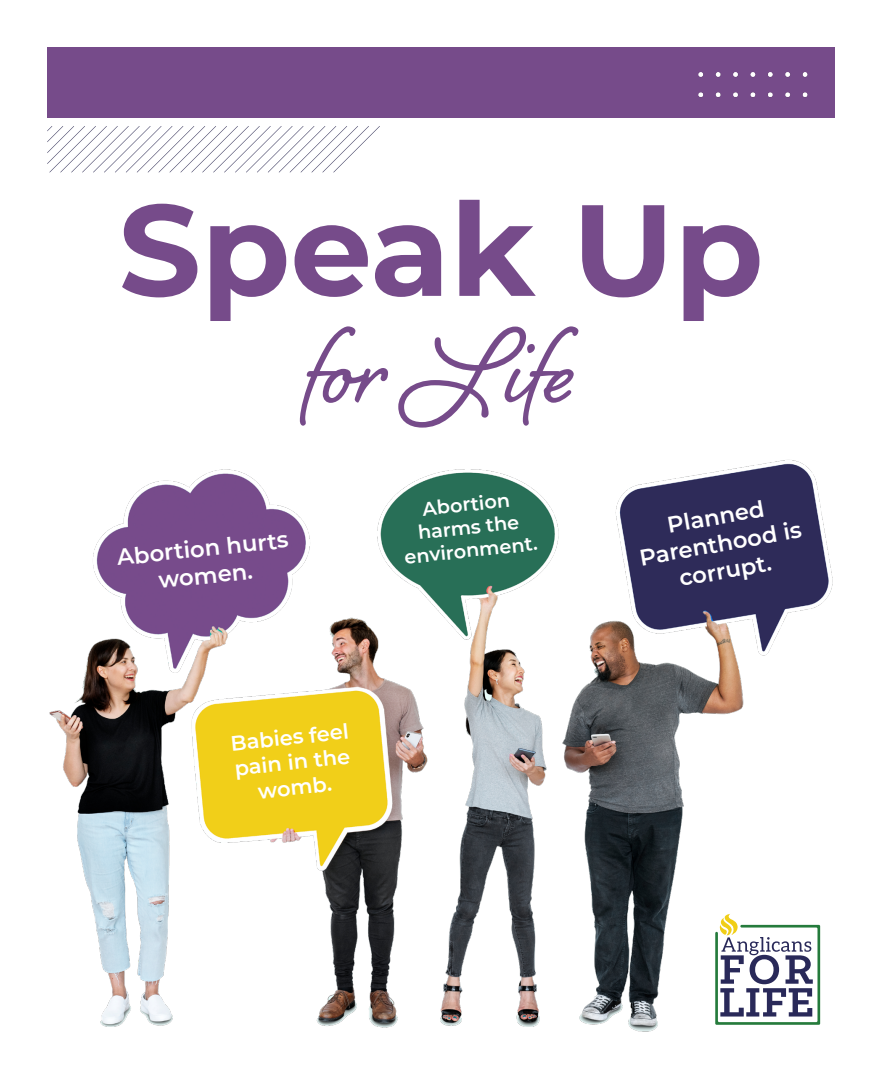
<style>
.page{position:relative;width:882px;height:1071px;background:#fff}
.page>*{position:absolute;margin:0;border:0;box-sizing:border-box;transform-origin:0 0}
.paragraph{font:138.25px "Shelby";color:#764b8a}
.paragraph-2{font:700 129.5px "Montserrat";color:#764b8a}
.paragraph-3{font:600 22.75px/27.3px "Montserrat";color:#fff;text-align:center}
.paragraph-4{font:600 21px/25.2px "Montserrat";color:#fff;text-align:center}
.paragraph-5{font:600 19.25px/23.1px "Montserrat";color:#fff;text-align:center}
</style>
<div class="page">
<svg style="left:47px;top:126px;width:333px;height:47px"></svg>
<div style="left:47px;top:47px;width:788px;height:71px;background:#764b8a"></div>
<img style="left:49px;top:459px;width:784px;height:573px">
<img style="left:698px;top:72px;width:110px;height:26px">
<div style="left:779px;top:964px;width:45px;height:60px;background:linear-gradient(to bottom,#fff,#fff)"></div>
<svg style="left:715px;top:914px;width:105px;height:111px"></svg>
<p class="paragraph-2" style="left:118px;top:157px;width:647px">Speak Up</p>
<p class="paragraph" style="left:305px;top:273px;width:274px">for Life</p>
<p class="paragraph-3" style="left:116px;top:543px;width:174px;rotate:-6deg">Abortion hurts women.</p>
<p class="paragraph-4" style="left:229px;top:730px;width:120px;rotate:-6deg">Babies feel pain in the womb.</p>
<p class="paragraph-5" style="left:421px;top:496px;width:89px;rotate:-6deg">Abortion</p>
<p class="paragraph-5" style="left:401px;top:522px;width:135px;rotate:-6deg">harms the environment.</p>
<p class="paragraph-3" style="left:633px;top:516px;width:165px;rotate:-10deg">Planned<br>Parenthood is corrupt.</p>
</div>
